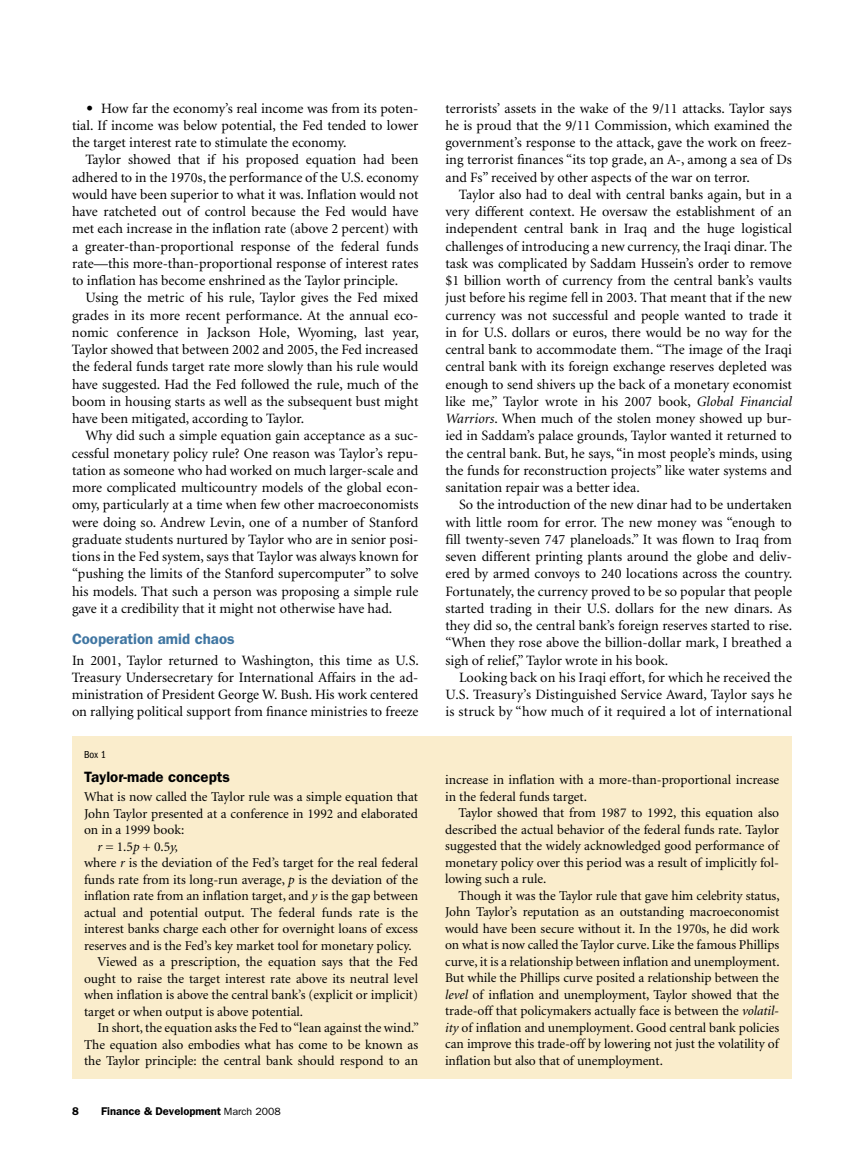
<style>
.page{position:relative;width:864px;height:1161px;background:#fff}
.page>*{position:absolute;margin:0;border:0;box-sizing:border-box;transform-origin:0 0}
.t1{font:600 15px "Franklin Gothic";color:#4076a2}
.t2{font:600 15px "Franklin Gothic";color:#000}
.t3{font:14.25px/17.2px "Minion";color:#000;text-align:justify}
.t4{font:13.5px/16.5px "Minion";color:#000;text-align:justify}
.t5{font:600 11.25px "Franklin Gothic";color:#000}
.t6{font:condensed 10.5px "Franklin Gothic";color:#000}
.s1{font-family:"Franklin Gothic"}
.s2{font-style:italic}
.s3{font-weight:400;font-size:10.5px}
</style>
<div class="page">
<div style="left:72px;top:736px;width:719px;height:343px;background:#faedcc"></div>
<p class="t3" style="left:72px;top:100px;width:348px;text-indent:14px"><span class="s1">•</span> How far the economy’s real income was from its poten&shy;tial. If income was below potential, the Fed tended to lower the target interest rate to stimulate the economy.</p>
<p class="t3" style="left:72px;top:152px;width:348px;text-indent:13px">Taylor showed that if his proposed equation had been adhered to in the 1970s, the performance of the U.S. economy would have been superior to what it was. Inflation would not have ratcheted out of control because the Fed would have met each increase in the inflation rate (above 2 percent) with a greater-than-proportional response of the federal funds rate—this more-than-proportional response of interest rates to inflation has become enshrined as the Taylor principle.</p>
<p class="t3" style="left:72px;top:290px;width:348px;text-indent:14px">Using the metric of his rule, Taylor gives the Fed mixed grades in its more recent performance. At the annual eco&shy;nomic conference in Jackson Hole, Wyoming, last year, Taylor showed that between 2002 and 2005, the Fed increased the federal funds target rate more slowly than his rule would have suggested. Had the Fed followed the rule, much of the boom in housing starts as well as the subsequent bust might have been mitigated, according to Taylor.</p>
<p class="t3" style="left:72px;top:428px;width:348px;text-indent:14px">Why did such a simple equation gain acceptance as a suc&shy;cessful monetary policy rule? One reason was Taylor’s repu&shy;tation as someone who had worked on much larger-scale and more complicated multicountry models of the global econ&shy;omy, particularly at a time when few other macroeconomists were doing so. Andrew Levin, one of a number of Stanford graduate students nurtured by Taylor who are in senior posi&shy;tions in the Fed system, says that Taylor was always known for “pushing the limits of the Stanford supercomputer” to solve his models. That such a person was proposing a simple rule gave it a credibility that it might not otherwise have had.</p>
<p class="t1" style="left:72px;top:630px;width:164px">Cooperation amid chaos</p>
<p class="t3" style="left:72px;top:652px;width:348px">In 2001, Taylor returned to Washington, this time as U.S.<br>Treasury Undersecretary for International Affairs in the ad&shy;ministration of President George W. Bush. His work centered on rallying political support from finance ministries to freeze</p>
<p class="t6" style="left:84px;top:749px;width:24px">Box 1</p>
<p class="t2" style="left:84px;top:768px;width:147px">Taylor-made concepts</p>
<p class="t4" style="left:84px;top:789px;width:336px">What is now called the Taylor rule was a simple equation that</p>
<p class="t4" style="left:84px;top:806px;width:336px">John Taylor presented at a conference in 1992 and elaborated</p>
<p class="t4" style="left:84px;top:822px;width:102px">on in a 1999 book:</p>
<p class="t4" style="left:98px;top:839px;width:83px"><span class="s2">r</span> = 1.5<span class="s2">p</span> + 0.5<span class="s2">y,</span></p>
<p class="t4" style="left:84px;top:855px;width:336px">where <span class="s2">r</span> is the deviation of the Fed’s target for the real federal</p>
<p class="t4" style="left:84px;top:872px;width:336px">funds rate from its long-run average, <span class="s2">p</span> is the deviation of the</p>
<p class="t4" style="left:84px;top:888px;width:336px">inflation rate from an inflation target, and <span class="s2">y</span> is the gap between</p>
<p class="t4" style="left:84px;top:905px;width:336px">actual and potential output. The federal funds rate is the</p>
<p class="t4" style="left:84px;top:921px;width:336px">interest banks charge each other for overnight loans of excess</p>
<p class="t4" style="left:84px;top:938px;width:329px">reserves and is the Fed’s key market tool for monetary policy.</p>
<p class="t4" style="left:98px;top:954px;width:322px">Viewed as a prescription, the equation says that the Fed</p>
<p class="t4" style="left:84px;top:971px;width:336px">ought to raise the target interest rate above its neutral level</p>
<p class="t4" style="left:84px;top:987px;width:336px">when inflation is above the central bank’s (explicit or implicit)</p>
<p class="t4" style="left:84px;top:1004px;width:221px">target or when output is above potential.</p>
<p class="t4" style="left:98px;top:1020px;width:323px">In short, the equation asks the Fed to “lean against the wind.”</p>
<p class="t4" style="left:84px;top:1037px;width:336px">The equation also embodies what has come to be known as</p>
<p class="t4" style="left:84px;top:1053px;width:336px">the Taylor principle: the central bank should respond to an</p>
<p class="t5" style="left:101px;top:1105px;width:181px">Finance &amp; Development <span class="s3">March 2008</span></p>
<p class="t3" style="left:446px;top:100px;width:348px">terrorists’ assets in the wake of the 9/11 attacks. Taylor says he is proud that the 9/11 Commission, which examined the government’s response to the attack, gave the work on freez&shy;ing terrorist finances “its top grade, an A-, among a sea of Ds and Fs” received by other aspects of the war on terror.</p>
<p class="t3" style="left:445px;top:186px;width:348px;text-indent:14px">Taylor also had to deal with central banks again, but in a very different context. He oversaw the establishment of an independent central bank in Iraq and the huge logistical challenges of introducing a new currency, the Iraqi dinar. The task was complicated by Saddam Hussein’s order to remove $1 billion worth of currency from the central bank’s vaults just before his regime fell in 2003. That meant that if the new currency was not successful and people wanted to trade it in for U.S. dollars or euros, there would be no way for the central bank to accommodate them. “The image of the Iraqi central bank with its foreign exchange reserves depleted was enough to send shivers up the back of a monetary economist like me,” Taylor wrote in his 2007 book, <span class="s2">Global Financial Warriors</span>. When much of the stolen money showed up bur&shy;ied in Saddam’s palace grounds, Taylor wanted it returned to the central bank. But, he says, “in most people’s minds, using the funds for reconstruction projects” like water systems and sanitation repair was a better idea.</p>
<p class="t3" style="left:446px;top:497px;width:348px;text-indent:14px">So the introduction of the new dinar had to be undertaken with little room for error. The new money was “enough to fill twenty-seven 747 planeloads.” It was flown to Iraq from seven different printing plants around the globe and deliv&shy;ered by armed convoys to 240 locations across the country.<br>Fortunately, the currency proved to be so popular that people started trading in their U.S. dollars for the new dinars. As they did so, the central bank’s foreign reserves started to rise. “When they rose above the billion-dollar mark, I breathed a sigh of relief,” Taylor wrote in his book.</p>
<p class="t3" style="left:446px;top:669px;width:348px;text-indent:14px">Looking back on his Iraqi effort, for which he received the U.S. Treasury’s Distinguished Service Award, Taylor says he is struck by “how much of it required a lot of international</p>
<p class="t4" style="left:445px;top:772px;width:336px">increase in inflation with a more-than-proportional increase in the federal funds target.</p>
<p class="t4" style="left:445px;top:805px;width:336px;text-indent:14px">Taylor showed that from 1987 to 1992, this equation also described the actual behavior of the federal funds rate. Taylor suggested that the widely acknowledged good performance of monetary policy over this period was a result of implicitly fol&shy;lowing such a rule.</p>
<p class="t4" style="left:445px;top:888px;width:336px;text-indent:14px">Though it was the Taylor rule that gave him celebrity status, John Taylor’s reputation as an outstanding macroeconomist would have been secure without it. In the 1970s, he did work on what is now called the Taylor curve. Like the famous Phillips curve, it is a relationship between inflation and unemployment.<br>But while the Phillips curve posited a relationship between the <span class="s2">level</span> of inflation and unemployment, Taylor showed that the trade-off that policymakers actually face is between the <span class="s2">volatil&shy;ity</span> of inflation and unemployment. Good central bank policies can improve this trade-off by lowering not just the volatility of inflation but also that of unemployment.</p>
</div>
